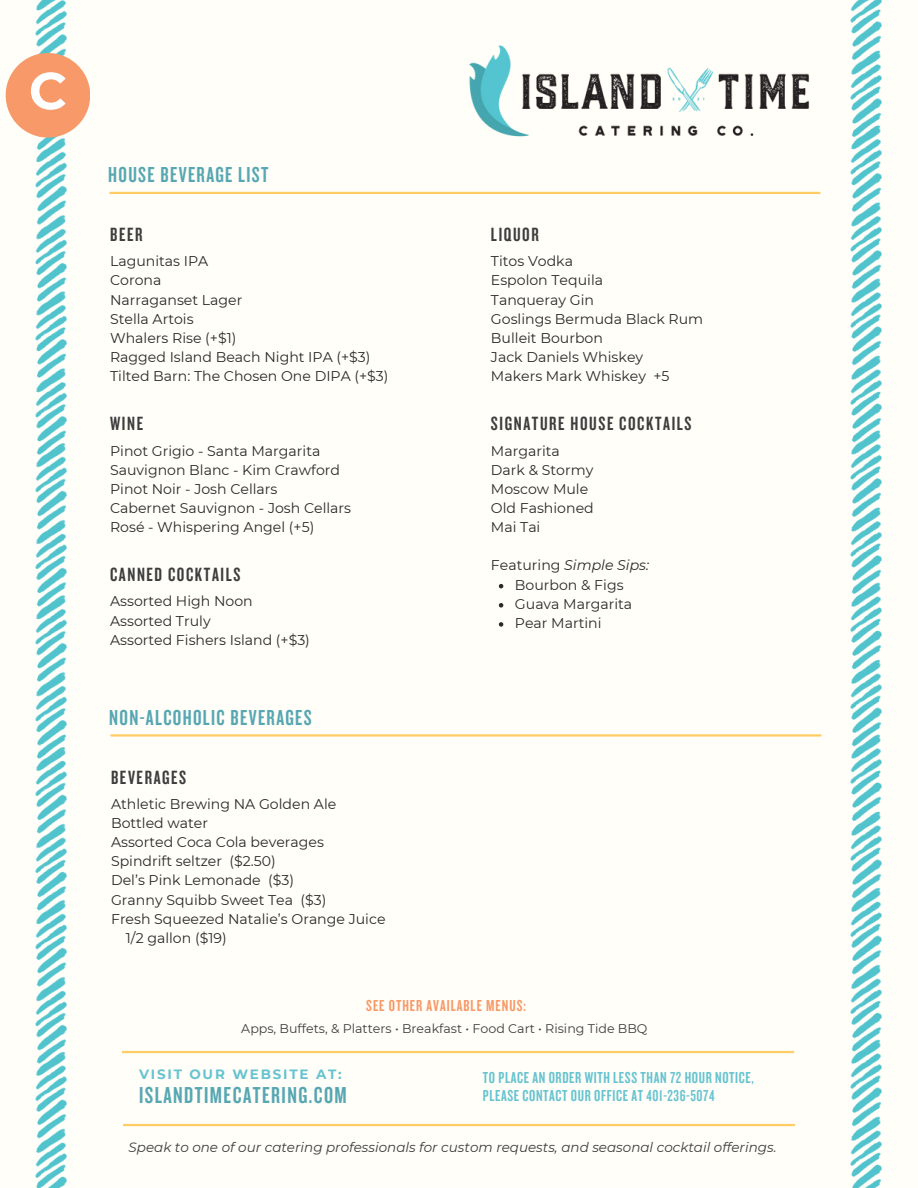
<style>
.page{position:relative;width:918px;height:1188px;background:#fffef8}
.page>*{position:absolute;margin:0;border:0;box-sizing:border-box;transform-origin:0 0}
.t1{font:700 52.05px "Montserrat";color:#fff}
.t2{font:24px "Knockout 48";letter-spacing:.06em;color:#57a7b3}
.t3{font:22.5px "Knockout 48";letter-spacing:.06em;color:#57a7b3}
.t4{font:19.95px "Knockout 48";letter-spacing:.08em;color:#3d3d3d}
.t5{font:16.5px "Knockout 48";letter-spacing:.035em;color:#66c3d0}
.t6{font:16.5px "Knockout 48";letter-spacing:.06em;color:#f79968}
.t7{font:14.1px/19.2px "Montserrat";color:#2b2a29}
.t8{font:italic 14.1px "Montserrat";color:#2b2a29}
.t9{font:italic 13.5px "Montserrat";color:#3d3d3d}
.t10{font:700 13.5px "Montserrat";letter-spacing:.135em;color:#66c3d0}
.t11{font:12.6px "Montserrat";color:#3d3d3d}
.s1{font-style:normal}
</style>
<div class="page">
<img style="left:5px;top:0;width:85px;height:1188px">
<img style="left:813px;top:0;width:69px;height:1188px">
<div style="left:6px;top:53px;width:84px;height:85px;background:#f79968;border-radius:50%"></div>
<hr style="left:110px;top:192px;width:710px;height:2px;background:#fc6">
<img style="left:469px;top:29px;width:351px;height:133px">
<svg style="left:499px;top:584px;width:4px;height:4px"></svg>
<svg style="left:499px;top:603px;width:4px;height:5px"></svg>
<svg style="left:499px;top:622px;width:4px;height:5px"></svg>
<hr style="left:111px;top:734px;width:709px;height:3px;background:#fc6">
<hr style="left:123px;top:1124px;width:672px;height:2px;background:#fc6">
<hr style="left:122px;top:1051px;width:672px;height:2px;background:#fc6">
<p class="t1" style="left:29px;top:59px;width:40px">C</p>
<h1 class="t3" style="left:108px;top:161px;width:162px">HOUSE BEVERAGE LIST</h1>
<p class="t4" style="left:110px;top:222px;width:34px">BEER</p>
<h2 class="t7" style="left:110px;top:252px;width:280px">Lagunitas IPA<br>Corona<br>Narraganset Lager<br>Stella Artois<br>Whalers Rise (+$1)<br>Ragged Island Beach Night IPA (+$3)<br>Tilted Barn: The Chosen One DIPA (+$3)</h2>
<h5 class="t4" style="left:110px;top:411px;width:35px">WINE</h5>
<h5 class="t7" style="left:110px;top:441px;width:243px">Pinot Grigio - Santa Margarita<br>Sauvignon Blanc - Kim Crawford<br>Pinot Noir - Josh Cellars<br>Cabernet Sauvignon - Josh Cellars<br>Rosé - Whispering Angel (+5)</h5>
<h2 class="t4" style="left:110px;top:562px;width:132px">CANNED COCKTAILS</h2>
<h2 class="t7" style="left:110px;top:592px;width:201px">Assorted High Noon<br>Assorted Truly<br>Assorted Fishers Island (+$3)</h2>
<h1 class="t3" style="left:109px;top:703px;width:204px">NON-ALCOHOLIC BEVERAGES</h1>
<p class="t4" style="left:111px;top:764px;width:77px">BEVERAGES</p>
<h2 class="t7" style="left:111px;top:794px;width:227px">Athletic Brewing NA Golden Ale</h2>
<h2 class="t7" style="left:111px;top:813px;width:99px">Bottled water</h2>
<h2 class="t7" style="left:111px;top:832px;width:214px">Assorted Coca Cola beverages</h2>
<h2 class="t7" style="left:111px;top:852px;width:166px">Spindrift seltzer ($2.50)</h2>
<h2 class="t7" style="left:111px;top:871px;width:185px">Del’s Pink Lemonade ($3)</h2>
<h2 class="t7" style="left:111px;top:890px;width:217px">Granny Squibb Sweet Tea ($3)</h2>
<h2 class="t7" style="left:111px;top:909px;width:276px">Fresh Squeezed Natalie’s Orange Juice</h2>
<h2 class="t7" style="left:126px;top:928px;width:102px">1/2 gallon ($19)</h2>
<h5 class="t4" style="left:491px;top:222px;width:49px">LIQUOR</h5>
<h5 class="t7" style="left:491px;top:252px;width:214px">Titos Vodka<br>Espolon Tequila<br>Tanqueray Gin<br>Goslings Bermuda Black Rum<br>Bulleit Bourbon<br>Jack Daniels Whiskey<br>Makers Mark Whiskey +5</h5>
<h5 class="t4" style="left:491px;top:411px;width:202px">SIGNATURE HOUSE COCKTAILS</h5>
<p class="t7" style="left:491px;top:441px;width:104px">Margarita<br>Dark &amp; Stormy<br>Moscow Mule<br>Old Fashioned<br>Mai Tai</p>
<p class="t8" style="left:491px;top:557px;width:160px"><span class="s1">Featuring</span> Simple Sips:</p>
<p class="t7" style="left:515px;top:575px;width:110px">Bourbon &amp; Figs</p>
<h2 class="t7" style="left:515px;top:594px;width:119px">Guava Margarita</h2>
<h5 class="t7" style="left:515px;top:613px;width:88px">Pear Martini</h5>
<h4 class="t6" style="left:366px;top:995px;width:161px">SEE OTHER AVAILABLE MENUS:</h4>
<p class="t11" style="left:241px;top:1021px;width:408px">Apps, Buffets, &amp; Platters • Breakfast • Food Cart • Rising Tide BBQ</p>
<p class="t10" style="left:139px;top:1066px;width:204px">VISIT OUR WEBSITE AT:</p>
<h5 class="t5" style="left:483px;top:1067px;width:272px">TO PLACE AN ORDER WITH LESS THAN 72 HOUR NOTICE,</h5>
<h3 class="t2" style="left:139px;top:1080px;width:209px">ISLANDTIMECATERING.COM</h3>
<h5 class="t5" style="left:483px;top:1085px;width:233px">PLEASE CONTACT OUR OFFICE AT 401-236-5074</h5>
<p class="t9" style="left:129px;top:1139px;width:649px">Speak to one of our catering professionals for custom requests, and seasonal cocktail offerings.</p>
</div>
